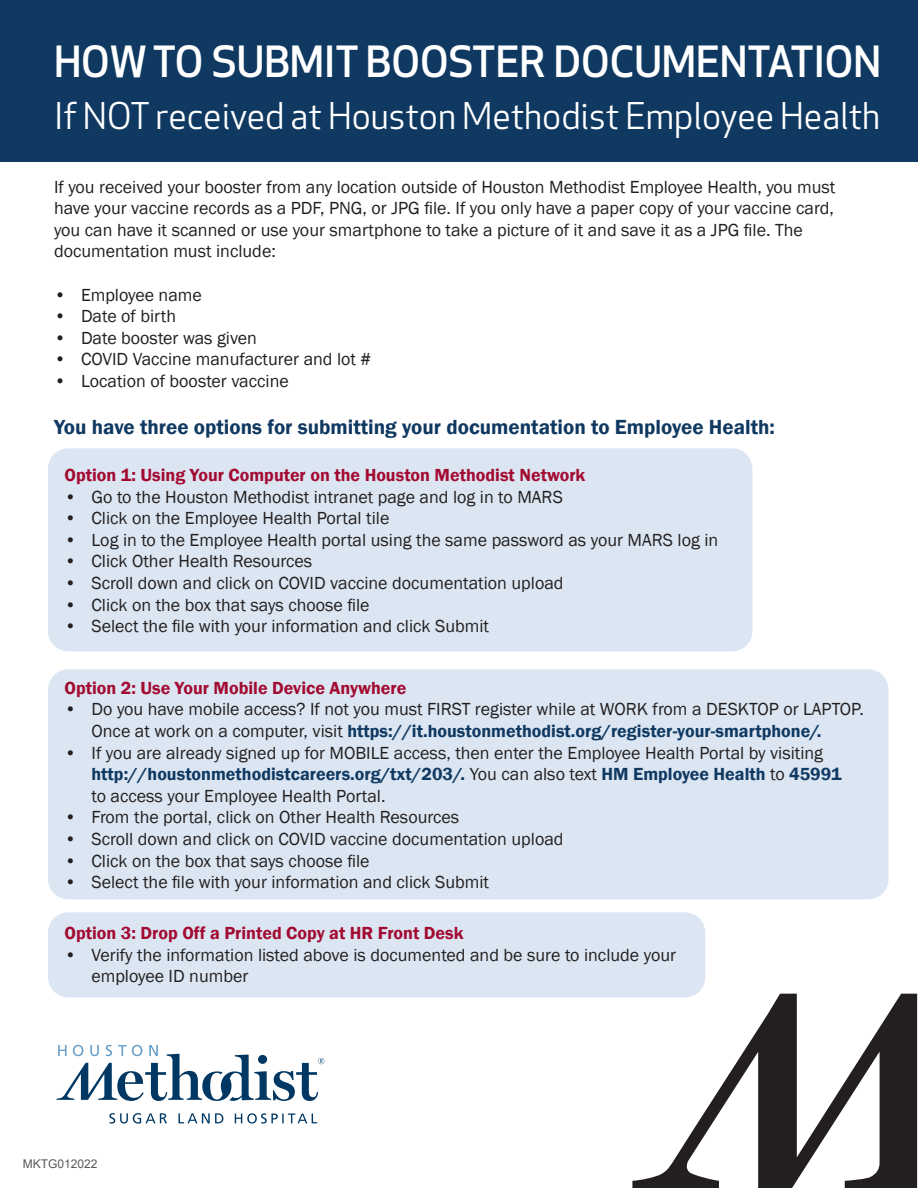
<style>
.page{position:relative;width:918px;height:1188px;background:#fff}
.page>*{position:absolute;margin:0;border:0;box-sizing:border-box;transform-origin:0 0}
.t1{font:500 42px "Apex New";color:#fff}
.t2{font:36px "Apex New";color:#fff}
.t3{font:600 21px "Franklin Gothic";color:#103962}
.t4{font:18px/21.6px "Franklin Gothic";color:#231f20}
.t5{font:600 18px "Franklin Gothic";color:#a30a32}
.t6{font:12px "Arial";color:#57585a}
.s1{font-weight:600;color:#103962}
</style>
<div class="page">
<div style="left:48px;top:448px;width:704px;height:203px;background:#dbe6f2;border-radius:20px"></div>
<div style="left:48px;top:669px;width:841px;height:230px;background:#dbe6f2;border-radius:20px"></div>
<div style="left:48px;top:912px;width:657px;height:85px;background:#dbe6f2;border-radius:20px"></div>
<div style="left:0;top:0;width:918px;height:162px;background:#103962"></div>
<svg style="left:632px;top:994px;width:285px;height:194px"></svg>
<svg style="left:57px;top:1045px;width:267px;height:56px"></svg>
<svg style="left:109px;top:1113px;width:58px;height:11px"></svg>
<svg style="left:178px;top:1113px;width:45px;height:10px"></svg>
<svg style="left:235px;top:1113px;width:82px;height:11px"></svg>
<p class="t1" style="left:54px;top:33px;width:829px">HOW TO SUBMIT BOOSTER DOCUMENTATION</p>
<p class="t2" style="left:54px;top:94px;width:828px">If NOT received at Houston Methodist Employee Health</p>
<p class="t4" style="left:54px;top:176px;width:783px">If you received your booster from any location outside of Houston Methodist Employee Health, you must have your vaccine records as a PDF, PNG, or JPG file. If you only have a paper copy of your vaccine card, you can have it scanned or use your smartphone to take a picture of it and save it as a JPG file. The documentation must include:</p>
<p class="t4" style="left:54px;top:284px;width:149px">• Employee name</p>
<p class="t4" style="left:54px;top:306px;width:124px">• Date of birth</p>
<p class="t4" style="left:54px;top:327px;width:205px">• Date booster was given</p>
<p class="t4" style="left:54px;top:349px;width:319px">• COVID Vaccine manufacturer and lot #</p>
<p class="t4" style="left:54px;top:371px;width:236px">• Location of booster vaccine</p>
<p class="t3" style="left:54px;top:414px;width:722px">You have three options for submitting your documentation to Employee Health:</p>
<p class="t5" style="left:64px;top:464px;width:522px">Option 1: Using Your Computer on the Houston Methodist Network</p>
<p class="t4" style="left:64px;top:486px;width:500px">• Go to the Houston Methodist intranet page and log in to MARS</p>
<p class="t4" style="left:64px;top:508px;width:326px">• Click on the Employee Health Portal tile</p>
<p class="t4" style="left:64px;top:529px;width:655px">• Log in to the Employee Health portal using the same password as your MARS log in</p>
<p class="t4" style="left:64px;top:551px;width:249px">• Click Other Health Resources</p>
<p class="t4" style="left:64px;top:573px;width:501px">• Scroll down and click on COVID vaccine documentation upload</p>
<p class="t4" style="left:64px;top:594px;width:307px">• Click on the box that says choose file</p>
<p class="t4" style="left:64px;top:616px;width:426px">• Select the file with your information and click Submit</p>
<p class="t5" style="left:64px;top:677px;width:343px">Option 2: Use Your Mobile Device Anywhere</p>
<p class="t4" style="left:92px;top:699px;width:774px;text-indent:-27px">• Do you have mobile access? If not you must FIRST register while at WORK from a DESKTOP or LAPTOP.<br>Once at work on a computer, visit <span class="s1">https://it.houstonmethodist.org/register-your-smartphone/.</span></p>
<p class="t4" style="left:91px;top:742px;width:752px;text-indent:-27px">• If you are already signed up for MOBILE access, then enter the Employee Health Portal by visiting <span class="s1">http://houstonmethodistcareers.org/txt/203/.</span> You can also text <span class="s1">HM Employee Health</span> to <span class="s1">45991 </span>to access your Employee Health Portal.</p>
<p class="t4" style="left:64px;top:807px;width:396px">• From the portal, click on Other Health Resources</p>
<p class="t4" style="left:64px;top:829px;width:501px">• Scroll down and click on COVID vaccine documentation upload</p>
<p class="t4" style="left:64px;top:850px;width:307px">• Click on the box that says choose file</p>
<p class="t4" style="left:64px;top:872px;width:426px">• Select the file with your information and click Submit</p>
<p class="t5" style="left:64px;top:922px;width:401px">Option 3: Drop Off a Printed Copy at HR Front Desk</p>
<p class="t4" style="left:92px;top:944px;width:586px;text-indent:-27px">• Verify the information listed above is documented and be sure to include your employee ID number</p>
<p class="t6" style="left:23px;top:1156px;width:76px">MKTG012022</p>
</div>
